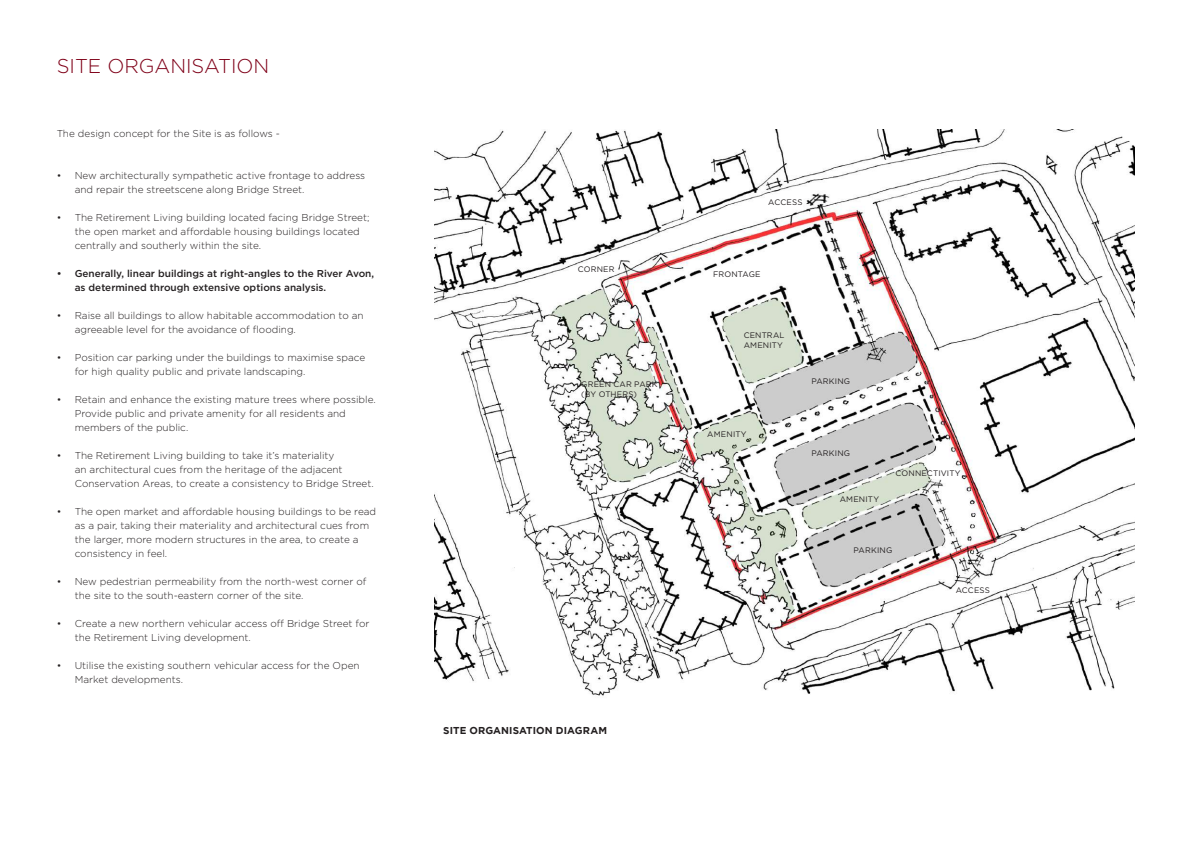
<style>
.page{position:relative;width:1191px;height:842px;background:#fff}
.page>*{position:absolute;margin:0;border:0;box-sizing:border-box;transform-origin:0 0}
.t1{font:300 20px "Gotham";color:#7f0118}
.t2{font:300 10px/14px "Gotham";color:#231f20}
.t3{font:500 10px/14px "Gotham";color:#231f20}
.t4{font:700 10px "Gotham";letter-spacing:.01em;color:#231f20}
.t5{font:8px/10px "Gotham";letter-spacing:.02em;color:#231f20}
</style>
<div class="page">
<img style="left:435px;top:129px;width:699px;height:567px">
<h1 class="t1" style="left:57px;top:53px;width:214px">SITE ORGANISATION</h1>
<p class="t2" style="left:57px;top:127px;width:225px">The design concept for the Site is as follows -</p>
<p class="t2" style="left:75px;top:169px;width:292px;text-indent:-18px">• New architecturally sympathetic active frontage to address and repair the streetscene along Bridge Street.</p>
<p class="t2" style="left:75px;top:211px;width:296px;text-indent:-18px">• The Retirement Living building located facing Bridge Street; the open market and affordable housing buildings located centrally and southerly within the site.</p>
<p class="t3" style="left:75px;top:267px;width:301px;text-indent:-18px">• Generally, linear buildings at right-angles to the River Avon, as determined through extensive options analysis.</p>
<p class="t2" style="left:75px;top:309px;width:290px;text-indent:-18px">• Raise all buildings to allow habitable accommodation to an agreeable level for the avoidance of flooding.</p>
<p class="t2" style="left:75px;top:351px;width:292px;text-indent:-18px">• Position car parking under the buildings to maximise space for high quality public and private landscaping.</p>
<p class="t2" style="left:75px;top:393px;width:302px;text-indent:-18px">• Retain and enhance the existing mature trees where possible.<br>Provide public and private amenity for all residents and members of the public.</p>
<p class="t2" style="left:75px;top:449px;width:300px;text-indent:-18px">• The Retirement Living building to take it’s materiality<br>an architectural cues from the heritage of the adjacent<br>Conservation Areas, to create a consistency to Bridge Street.</p>
<p class="t2" style="left:75px;top:505px;width:303px;text-indent:-18px">• The open market and affordable housing buildings to be read as a pair, taking their materiality and architectural cues from the larger, more modern structures in the area, to create a consistency in feel.</p>
<p class="t2" style="left:75px;top:575px;width:293px;text-indent:-18px">• New pedestrian permeability from the north-west corner of the site to the south-eastern corner of the site.</p>
<p class="t2" style="left:75px;top:617px;width:296px;text-indent:-18px">• Create a new northern vehicular access off Bridge Street for the Retirement Living development.</p>
<p class="t2" style="left:75px;top:659px;width:286px;text-indent:-18px">• Utilise the existing southern vehicular access for the Open<br>Market developments.</p>
<p class="t5" style="left:578px;top:264px;width:38px">CORNER</p>
<p class="t5" style="left:581px;top:379px;width:78px">GREEN CAR PARK (BY OTHERS)</p>
<p class="t5" style="left:768px;top:197px;width:36px">ACCESS</p>
<p class="t5" style="left:713px;top:269px;width:49px">FRONTAGE</p>
<p class="t5" style="left:743px;top:330px;width:42px">CENTRAL<br>AMENITY</p>
<p class="t5" style="left:707px;top:429px;width:41px">AMENITY</p>
<p class="t5" style="left:811px;top:376px;width:40px">PARKING</p>
<p class="t5" style="left:811px;top:448px;width:40px">PARKING</p>
<p class="t5" style="left:839px;top:494px;width:41px">AMENITY</p>
<p class="t5" style="left:895px;top:468px;width:67px">CONNECTIVITY</p>
<p class="t5" style="left:853px;top:545px;width:40px">PARKING</p>
<p class="t5" style="left:955px;top:585px;width:36px">ACCESS</p>
<p class="t4" style="left:443px;top:725px;width:165px">SITE ORGANISATION DIAGRAM</p>
</div>
